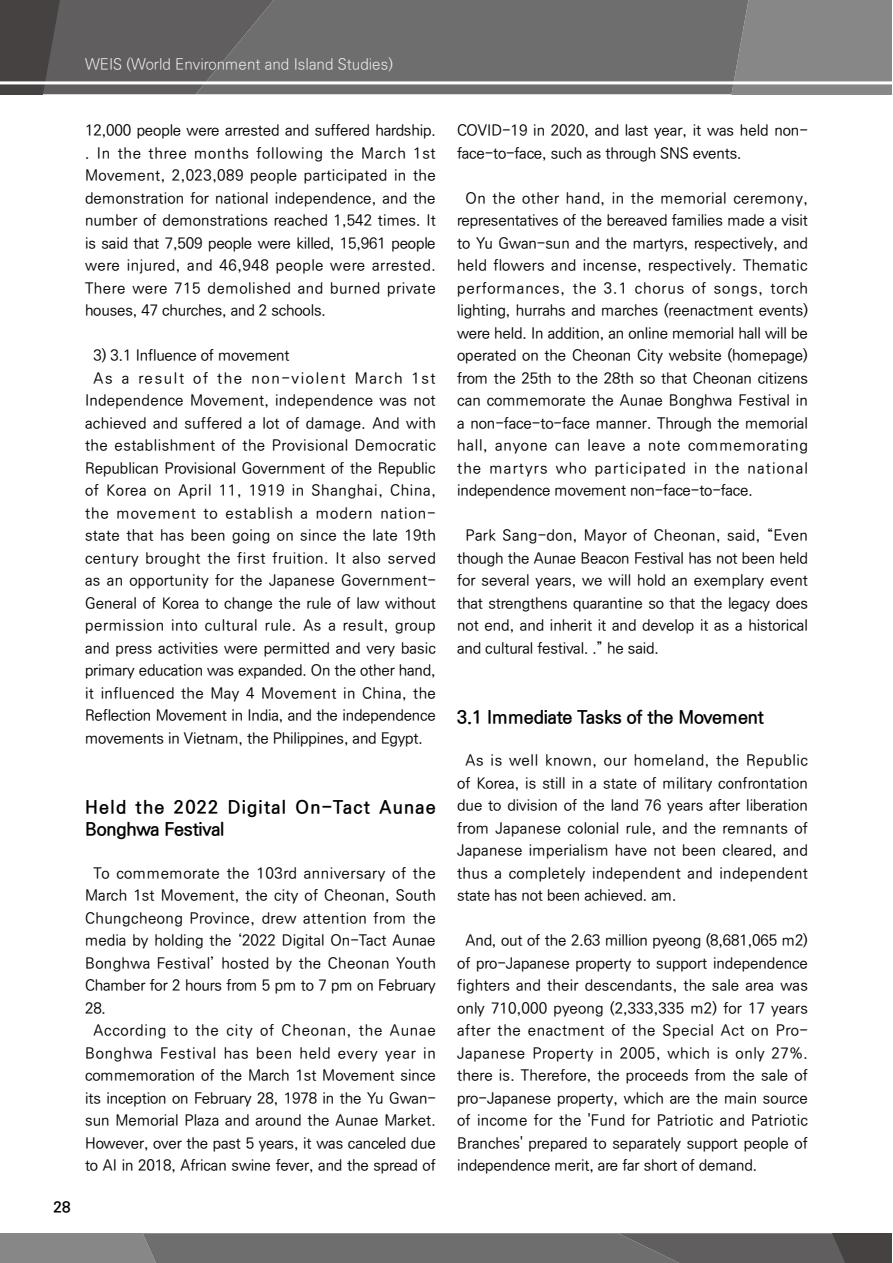
<style>
.page{position:relative;width:893px;height:1263px;background:#fff}
.page>*{position:absolute;margin:0;border:0;box-sizing:border-box;transform-origin:0 0}
.t1{font:700 18px/22.5px "Ko Pub Dotum";letter-spacing:.07em;color:#000}
.t2{font:700 18px "Ko Pub Dotum";letter-spacing:-.01em;color:#000}
.t3{font:500 15px/22.5px "Ko Pub Dotum";letter-spacing:.005em;color:#000;text-align:justify}
.t4{font:500 15px "Ko Pub Dotum";letter-spacing:.035em;color:#000}
.t5{font:500 15px "Ko Pub Dotum";letter-spacing:.03em;color:#000}
.t6{font:500 15px "Ko Pub Dotum";letter-spacing:.025em;color:#000}
.t7{font:300 15px "Ko Pub Dotum";color:#efefef}
.t8{font:500 15px "Ko Pub Dotum";letter-spacing:.045em;color:#000}
.t9{font:500 15px "Ko Pub Dotum";letter-spacing:.05em;color:#000}
.t10{font:500 15px "Ko Pub Dotum";letter-spacing:.065em;color:#000}
.t11{font:500 15px "Ko Pub Dotum";letter-spacing:.055em;color:#000}
.t12{font:500 15px "Ko Pub Dotum";letter-spacing:.11em;color:#000}
.t13{font:700 15px "Ko Pub Dotum";color:#000}
</style>
<div class="page">
<div style="left:748px;top:0;width:144px;height:94px;background:#878787"></div>
<div style="left:274px;top:0;width:474px;height:94px;background:#6f6e6e"></div>
<svg style="left:0;top:0;width:274px;height:94px;background:#5d5b5b"></svg>
<hr style="left:0;top:81px;width:893px;height:3px;background:#fff">
<svg style="left:0;top:1233px;width:892px;height:30px;background:#6e6d6d"></svg>
<p class="t7" style="left:85px;top:57px;width:309px">WEIS (World Environment and Island Studies)</p>
<p class="t3" style="left:85px;top:120px;width:352px">12,000 people were arrested and suffered hardship. . In the three months following the March 1st Movement, 2,023,089 people participated in the demonstration for national independence, and the number of demonstrations reached 1,542 times. It is said that 7,509 people were killed, 15,961 people were injured, and 46,948 people were arrested.<br>There were 715 demolished and burned private houses, 47 churches, and 2 schools.</p>
<p class="t3" style="left:94px;top:345px;width:198px">3) 3.1 Influence of movement</p>
<p class="t12" style="left:94px;top:371px;width:344px">As a result of the non-violent March 1st</p>
<p class="t3" style="left:85px;top:390px;width:352px">Independence Movement, independence was not</p>
<p class="t3" style="left:85px;top:412px;width:352px">achieved and suffered a lot of damage. And with</p>
<p class="t5" style="left:85px;top:438px;width:352px">the establishment of the Provisional Democratic</p>
<p class="t3" style="left:85px;top:457px;width:352px">Republican Provisional Government of the Republic</p>
<p class="t8" style="left:85px;top:483px;width:352px">of Korea on April 11, 1919 in Shanghai, China,</p>
<p class="t10" style="left:85px;top:506px;width:352px">the movement to establish a modern nation-</p>
<p class="t3" style="left:85px;top:525px;width:352px">state that has been going on since the late 19th</p>
<p class="t4" style="left:85px;top:551px;width:352px">century brought the first fruition. It also served</p>
<p class="t3" style="left:85px;top:570px;width:352px">as an opportunity for the Japanese Government-</p>
<p class="t3" style="left:85px;top:592px;width:352px">General of Korea to change the rule of law without</p>
<p class="t4" style="left:85px;top:618px;width:352px">permission into cultural rule. As a result, group</p>
<p class="t3" style="left:85px;top:637px;width:352px">and press activities were permitted and very basic</p>
<p class="t3" style="left:85px;top:660px;width:352px">primary education was expanded. On the other hand,</p>
<p class="t5" style="left:85px;top:686px;width:352px">it influenced the May 4 Movement in China, the</p>
<p class="t3" style="left:85px;top:705px;width:352px">Reflection Movement in India, and the independence</p>
<p class="t3" style="left:85px;top:727px;width:339px">movements in Vietnam, the Philippines, and Egypt.</p>
<p class="t13" style="left:54px;top:1199px;width:18px">28</p>
<p class="t1" style="left:85px;top:796px;width:352px">Held the 2022 Digital On-Tact Aunae<br>Bonghwa Festival</p>
<p class="t4" style="left:94px;top:866px;width:344px">To commemorate the 103rd anniversary of the</p>
<p class="t3" style="left:85px;top:885px;width:352px">March 1st Movement, the city of Cheonan, South</p>
<p class="t5" style="left:85px;top:911px;width:352px">Chungcheong Province, drew attention from the</p>
<p class="t3" style="left:85px;top:930px;width:352px">media by holding the ‘2022 Digital On-Tact Aunae</p>
<p class="t6" style="left:85px;top:956px;width:352px">Bonghwa Festival’ hosted by the Cheonan Youth</p>
<p class="t3" style="left:85px;top:975px;width:352px">Chamber for 2 hours from 5 pm to 7 pm on February</p>
<p class="t3" style="left:85px;top:997px;width:23px">28.</p>
<p class="t11" style="left:94px;top:1023px;width:344px">According to the city of Cheonan, the Aunae</p>
<p class="t9" style="left:85px;top:1046px;width:352px">Bonghwa Festival has been held every year in</p>
<p class="t3" style="left:85px;top:1065px;width:352px">commemoration of the March 1st Movement since</p>
<p class="t3" style="left:85px;top:1087px;width:352px">its inception on February 28, 1978 in the Yu Gwan-</p>
<p class="t3" style="left:85px;top:1110px;width:352px">sun Memorial Plaza and around the Aunae Market.</p>
<p class="t3" style="left:85px;top:1132px;width:352px">However, over the past 5 years, it was canceled due</p>
<p class="t3" style="left:85px;top:1155px;width:352px">to AI in 2018, African swine fever, and the spread of</p>
<p class="t3" style="left:457px;top:120px;width:352px">COVID-19 in 2020, and last year, it was held non&shy;face-to-face, such as through SNS events.</p>
<p class="t3" style="left:457px;top:187px;width:352px;text-indent:9px">On the other hand, in the memorial ceremony, representatives of the bereaved families made a visit to Yu Gwan-sun and the martyrs, respectively, and held flowers and incense, respectively. Thematic performances, the 3.1 chorus of songs, torch lighting, hurrahs and marches (reenactment events) were held. In addition, an online memorial hall will be operated on the Cheonan City website (homepage) from the 25th to the 28th so that Cheonan citizens can commemorate the Aunae Bonghwa Festival in a non-face-to-face manner. Through the memorial hall, anyone can leave a note commemorating the martyrs who participated in the national independence movement non-face-to-face.</p>
<p class="t3" style="left:457px;top:525px;width:352px;text-indent:9px">Park Sang-don, Mayor of Cheonan, said, “Even though the Aunae Beacon Festival has not been held for several years, we will hold an exemplary event that strengthens quarantine so that the legacy does not end, and inherit it and develop it as a historical and cultural festival. .” he said.</p>
<p class="t2" style="left:457px;top:708px;width:308px">3.1 Immediate Tasks of the Movement</p>
<p class="t3" style="left:457px;top:750px;width:352px;text-indent:9px">As is well known, our homeland, the Republic of Korea, is still in a state of military confrontation due to division of the land 76 years after liberation from Japanese colonial rule, and the remnants of Japanese imperialism have not been cleared, and thus a completely independent and independent state has not been achieved. am.</p>
<p class="t3" style="left:457px;top:930px;width:352px;text-indent:9px">And, out of the 2.63 million pyeong (8,681,065 m2) of pro-Japanese property to support independence fighters and their descendants, the sale area was only 710,000 pyeong (2,333,335 m2) for 17 years after the enactment of the Special Act on Pro-Japanese Property in 2005, which is only 27%. there is. Therefore, the proceeds from the sale of pro-Japanese property, which are the main source of income for the 'Fund for Patriotic and Patriotic Branches' prepared to separately support people of independence merit, are far short of demand.</p>
</div>
